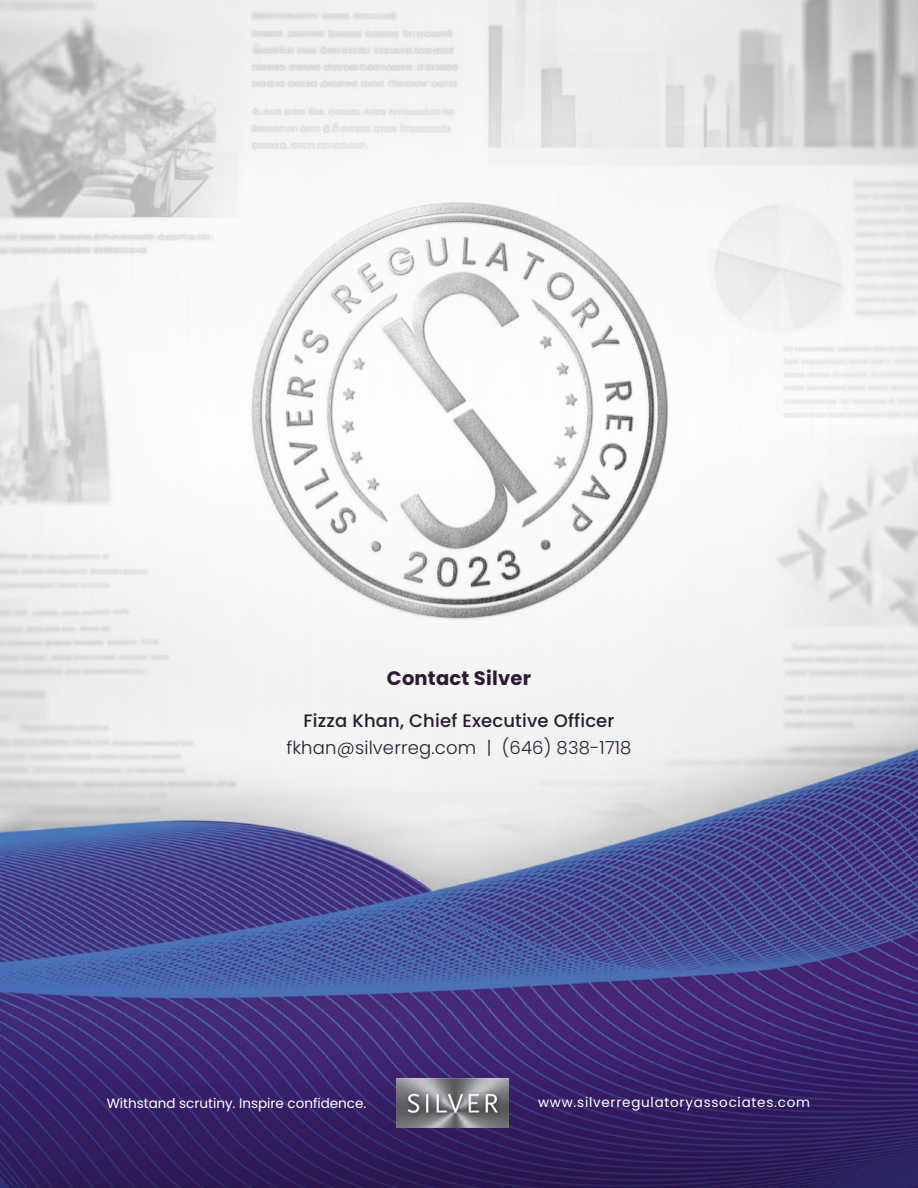
<style>
.page{position:relative;width:918px;height:1188px;background:#fff}
.page>*{position:absolute;margin:0;border:0;box-sizing:border-box;transform-origin:0 0}
.t1{font:700 19.5px "Poppins";letter-spacing:.01em;color:#2d1a32}
.t2{font:300 18px "Poppins";letter-spacing:.01em;color:#2d1a32}
.t3{font:500 18px "Poppins";letter-spacing:.01em;color:#2d1a32}
.t4{font:13.5px "Poppins";color:#fff}
.t5{font:13.5px "Poppins";letter-spacing:.055em;color:#fff}
</style>
<div class="page">
<img style="left:462px;top:0;width:456px;height:968px">
<img style="left:284px;top:968px;width:634px;height:220px">
<img style="left:0;top:0;width:462px;height:969px">
<img style="left:0;top:968px;width:284px;height:220px">
<img style="left:396px;top:1079px;width:112px;height:48px">
<div style="left:60px;top:11px;width:797px;height:798px;background:#fff;opacity:.49"></div>
<img style="left:244px;top:196px;width:430px;height:428px">
<h1 class="t1" style="left:387px;top:667px;width:146px">Contact Silver</h1>
<h2 class="t3" style="left:303px;top:710px;width:313px">Fizza Khan, Chief Executive Officer</h2>
<h2 class="t2" style="left:286px;top:737px;width:347px">fkhan@silverreg.com | (646) 838-1718</h2>
<p class="t4" style="left:107px;top:1095px;width:261px">Withstand scrutiny. Inspire confidence.</p>
<p class="t5" style="left:538px;top:1094px;width:273px">www.silverregulatoryassociates.com</p>
</div>
